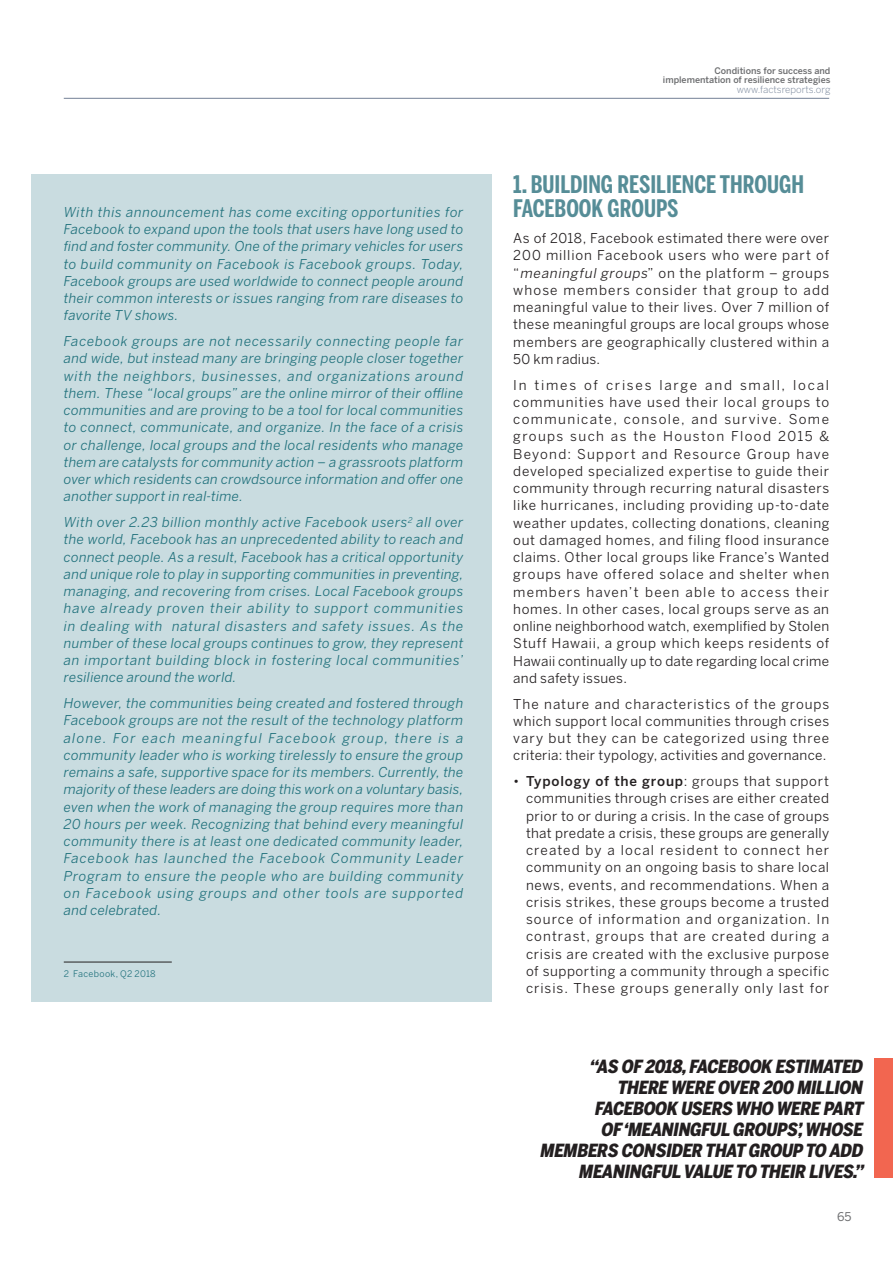
<style>
.page{position:relative;width:893px;height:1263px;background:#fff}
.page>*{position:absolute;margin:0;border:0;box-sizing:border-box;transform-origin:0 0}
.t1{font:700 24px/24px "Benton Sans Comp";color:#568d97}
.t2{font:italic 900 18px/21px "Benton Sans Cond";letter-spacing:-.02em;color:#231f20;text-align:right}
.t3{font:italic 13.5px/17.2px "Benton Sans";letter-spacing:.02em;color:#20717c;text-align:justify}
.t4{font:13.5px/17.2px "Benton Sans";letter-spacing:.025em;color:#231f20;text-align:justify}
.t5{font:12px "Benton Sans";color:#6d6e70}
.t6{font:300 9.75px "Benton Sans";color:#738196}
.t7{font:500 9px/9px "Benton Sans";color:#6d6e70;text-align:right}
.t8{font:9px "Benton Sans";letter-spacing:.035em;color:#20717c}
.s1{font-style:italic}
.s2{font-weight:500}
</style>
<div class="page">
<div style="left:32px;top:174px;width:460px;height:827px;background:#c9dce0"></div>
<hr style="left:64px;top:962px;width:108px;height:1px;background:#231f20">
<div style="left:874px;top:1059px;width:19px;height:119px;background:#f26650"></div>
<hr style="left:64px;top:98px;width:765px;height:1px;background:#738196">
<p class="t3" style="left:64px;top:204px;width:401px">With this announcement has come exciting opportunities for Facebook to expand upon the tools that users have long used to find and foster community. One of the primary vehicles for users to build community on Facebook is Facebook groups. Today, Facebook groups are used worldwide to connect people around their common interests or issues ranging from rare diseases to favorite TV shows.</p>
<p class="t3" style="left:64px;top:334px;width:401px">Facebook groups are not necessarily connecting people far and wide, but instead many are bringing people closer together with the neighbors, businesses, and organizations around them. These “local groups” are the online mirror of their offline communities and are proving to be a tool for local communities to connect, communicate, and organize. In the face of a crisis or challenge, local groups and the local residents who manage them are catalysts for community action – a grassroots platform over which residents can crowdsource information and offer one another support in real-time.</p>
<p class="t3" style="left:64px;top:515px;width:401px">With over 2.23 billion monthly active Facebook users<sup>2</sup> all over the world, Facebook has an unprecedented ability to reach and connect people. As a result, Facebook has a critical opportunity and unique role to play in supporting communities in preventing, managing, and recovering from crises. Local Facebook groups have already proven their ability to support communities in dealing with natural disasters and safety issues. As the number of these local groups continues to grow, they represent an important building block in fostering local communities’ resilience around the world.</p>
<p class="t3" style="left:64px;top:696px;width:401px">However, the communities being created and fostered through Facebook groups are not the result of the technology platform alone. For each meaningful Facebook group, there is a community leader who is working tirelessly to ensure the group remains a safe, supportive space for its members. Currently, the majority of these leaders are doing this work on a voluntary basis, even when the work of managing the group requires more than 20 hours per week. Recognizing that behind every meaningful community there is at least one dedicated community leader, Facebook has launched the Facebook Community Leader Program to ensure the people who are building community on Facebook using groups and other tools are supported and celebrated.</p>
<p class="t8" style="left:64px;top:970px;width:93px">2 Facebook, Q2 2018</p>
<p class="t7" style="left:663px;top:68px;width:169px">Conditions for success and implementation of resilience strategies</p>
<p class="t6" style="left:737px;top:86px;width:95px">www.factsreports.org</p>
<h1 class="t1" style="left:513px;top:175px;width:292px">1. BUILDING RESILIENCE THROUGH<br>FACEBOOK GROUPS</h1>
<p class="t4" style="left:513px;top:231px;width:317px">As of 2018, Facebook estimated there were over 200 million Facebook users who were part of “<span class="s1">meaningful groups</span>” on the platform – groups whose members consider that group to add meaningful value to their lives. Over 7 million of these meaningful groups are local groups whose members are geographically clustered within a 50 km radius.</p>
<p class="t4" style="left:513px;top:377px;width:318px">In times of crises large and small, local communities have used their local groups to communicate, console, and survive. Some groups such as the Houston Flood 2015 &amp; Beyond: Support and Resource Group have developed specialized expertise to guide their community through recurring natural disasters like hurricanes, including providing up-to-date weather updates, collecting donations, cleaning out damaged homes, and filing flood insurance claims. Other local groups like France’s Wanted groups have offered solace and shelter when members haven’t been able to access their homes. In other cases, local groups serve as an online neighborhood watch, exemplified by Stolen Stuff Hawaii, a group which keeps residents of Hawaii continually up to date regarding local crime and safety issues.</p>
<p class="t4" style="left:513px;top:696px;width:317px">The nature and characteristics of the groups which support local communities through crises vary but they can be categorized using three criteria: their typology, activities and governance.</p>
<p class="t4" style="left:526px;top:774px;width:305px;text-indent:-13px">• <span class="s2">Typology of the group</span>: groups that support communities through crises are either created prior to or during a crisis. In the case of groups that predate a crisis, these groups are generally created by a local resident to connect her community on an ongoing basis to share local news, events, and recommendations. When a crisis strikes, these groups become a trusted source of information and organization. In contrast, groups that are created during a crisis are created with the exclusive purpose of supporting a community through a specific crisis. These groups generally only last for</p>
<h2 class="t2" style="left:540px;top:1057px;width:328px">“AS OF 2018,FACEBOOK ESTIMATED<br>THERE WERE OVER 200 MILLION<br>FACEBOOK USERS WHO WERE PART<br>OF ‘MEANINGFUL GROUPS’,WHOSE<br>MEMBERS CONSIDER THAT GROUP TO ADD<br>MEANINGFUL VALUE TO THEIR LIVES.”</h2>
<p class="t5" style="left:837px;top:1212px;width:16px">65</p>
</div>
